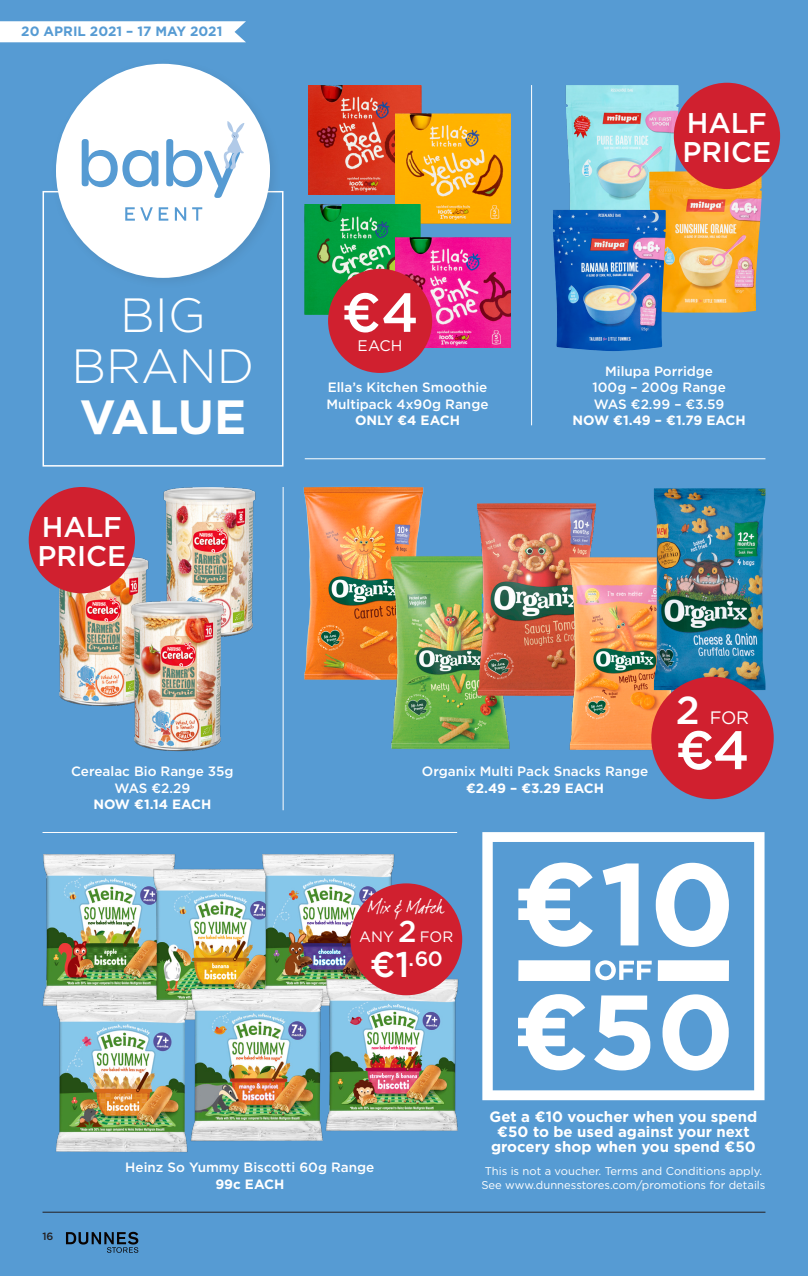
<style>
.page{position:relative;width:808px;height:1276px;background:#569bd3}
.page>*{position:absolute;margin:0;border:0;box-sizing:border-box;transform-origin:0 0}
.t1{font:500 54.75px "Gotham";color:#fff}
.t2{font:500 54px "Gotham";color:#fff}
.t3{font:300 48px/51px "Gotham";color:#fff;text-align:center}
.t4{font:500 28.5px "Gotham";letter-spacing:-.005em;color:#fff}
.t5{font:500 20.7px "Gotham";color:#fff}
.t6{font:19.2px "dear Joe 1";letter-spacing:-.04em;color:#fff}
.t7{font:18px "Gotham";color:#fff}
.t8{font:15.3px "Gotham";color:#fff}
.t9{font:700 15px/15px "Gotham";color:#fff;text-align:center}
.t10{font:15px "Gotham";color:#fff}
.Descriptor{font:500 13.5px/16.5px "Gotham";color:#fff;text-align:center}
.Descriptor-2{font:700 13.5px "Gotham";color:#fff}
.t11{font:700 13.5px "Gotham";color:#569bd3}
.t12{font:11.25px/14.2px "Gotham";color:#fff}
.t13{font:500 10.5px "Gotham";color:#231f20}
.s1{font-weight:700}
.s2{font-weight:500;font-size:39px}
.s3{font-weight:500;font-size:30.15px}
.s4{font-size:35.55px}
</style>
<div class="page">
<div style="left:43px;top:191px;width:240px;height:275px;border:2px solid #fff"></div>
<svg style="left:482px;top:832px;width:282px;height:268px"></svg>
<svg style="left:518px;top:862px;width:75px;height:84px"></svg>
<svg style="left:603px;top:863px;width:36px;height:82px"></svg>
<svg style="left:656px;top:862px;width:73px;height:85px"></svg>
<svg style="left:518px;top:994px;width:67px;height:76px"></svg>
<svg style="left:594px;top:995px;width:56px;height:75px"></svg>
<svg style="left:662px;top:994px;width:67px;height:76px"></svg>
<div style="left:518px;top:960px;width:72px;height:21px;background:#fff"></div>
<svg style="left:595px;top:960px;width:57px;height:20px"></svg>
<div style="left:658px;top:960px;width:71px;height:21px;background:#fff"></div>
<hr style="left:283px;top:487px;width:1px;height:323px;background:#fff">
<hr style="left:43px;top:832px;width:414px;height:1px;background:#fff">
<img style="left:309px;top:85px;width:112px;height:110px">
<img style="left:395px;top:114px;width:116px;height:109px">
<img style="left:305px;top:204px;width:115px;height:110px">
<img style="left:395px;top:238px;width:116px;height:110px">
<div style="left:328px;top:269px;width:104px;height:104px;background:#d0202f;border-radius:50%"></div>
<hr style="left:305px;top:458px;width:460px;height:1px;background:#fff">
<hr style="left:531px;top:85px;width:1px;height:340px;background:#fff">
<img style="left:566px;top:85px;width:112px;height:125px">
<img style="left:649px;top:171px;width:113px;height:142px">
<img style="left:553px;top:210px;width:113px;height:141px">
<div style="left:674px;top:83px;width:106px;height:106px;background:#d0202f;border-radius:50%"></div>
<img style="left:282px;top:486px;width:142px;height:198px">
<img style="left:349px;top:551px;width:161px;height:198px">
<img style="left:436px;top:503px;width:160px;height:197px">
<img style="left:131px;top:486px;width:157px;height:154px">
<img style="left:30px;top:552px;width:151px;height:154px">
<img style="left:99px;top:597px;width:157px;height:155px">
<div style="left:29px;top:487px;width:106px;height:106px;background:#d0202f;border-radius:50%"></div>
<img style="left:522px;top:552px;width:152px;height:200px">
<img style="left:654px;top:488px;width:111px;height:202px">
<div style="left:651px;top:677px;width:123px;height:122px;background:#d0202f;border-radius:50%"></div>
<img style="left:43px;top:854px;width:133px;height:142px">
<img style="left:139px;top:865px;width:110px;height:131px">
<img style="left:249px;top:854px;width:150px;height:132px">
<img style="left:42px;top:996px;width:146px;height:157px">
<img style="left:177px;top:986px;width:146px;height:158px">
<img style="left:312px;top:975px;width:147px;height:159px">
<div style="left:350px;top:883px;width:112px;height:112px;background:#d0202f;border-radius:50%"></div>
<svg style="left:0;top:21px;width:246px;height:21px;background:#f8fbfd"></svg>
<div style="left:50px;top:58px;width:232px;height:232px;background:#569bd3"></div>
<div style="left:56px;top:64px;width:214px;height:214px;background:#fff;border-radius:50%"></div>
<svg style="left:125px;top:207px;width:77px;height:14px"></svg>
<svg style="left:82px;top:121px;width:163px;height:77px"></svg>
<hr style="left:43px;top:1211px;width:722px;height:1px;background:#231f20">
<svg style="left:66px;top:1231px;width:72px;height:21px"></svg>
<p class="t11" style="left:21px;top:23px;width:203px">20 APRIL 2021 – 17 MAY 2021</p>
<p class="t3" style="left:72px;top:288px;width:184px">BIG<br>BRAND<br><span class="s1">VALUE</span></p>
<p class="t4" style="left:42px;top:508px;width:82px">HALF</p>
<p class="t4" style="left:37px;top:537px;width:90px">PRICE</p>
<p class="Descriptor" style="left:71px;top:763px;width:164px">Cerealac Bio Range 35g</p>
<p class="Descriptor" style="left:114px;top:779px;width:77px">WAS €2.29</p>
<p class="Descriptor-2" style="left:93px;top:795px;width:120px">NOW €1.14 EACH</p>
<p class="t1" style="left:342px;top:277px;width:79px">€4</p>
<p class="t8" style="left:358px;top:336px;width:46px">EACH</p>
<p class="Descriptor" style="left:326px;top:379px;width:164px">Ella’s Kitchen Smoothie<br>Multipack 4x90g Range<br><span class="s1">ONLY €4 EACH</span></p>
<p class="t4" style="left:687px;top:104px;width:82px">HALF</p>
<p class="t4" style="left:682px;top:133px;width:90px">PRICE</p>
<p class="Descriptor" style="left:592px;top:362px;width:135px">Milupa Porridge<br>100g – 200g Range</p>
<p class="Descriptor" style="left:594px;top:395px;width:132px">WAS €2.99 – €3.59</p>
<p class="Descriptor-2" style="left:572px;top:411px;width:175px">NOW €1.49 – €1.79 EACH</p>
<p class="Descriptor" style="left:422px;top:763px;width:228px">Organix Multi Pack Snacks Range</p>
<p class="Descriptor-2" style="left:466px;top:779px;width:140px">€2.49 – €3.29 EACH</p>
<p class="t7" style="left:676px;top:706px;width:75px"><span class="s2">2</span> FOR</p>
<p class="t2" style="left:675px;top:715px;width:76px">€4</p>
<p class="t6" style="left:368px;top:895px;width:78px">Mix &amp; Match</p>
<p class="t10" style="left:359px;top:926px;width:96px">ANY <span class="s3">2</span> FOR</p>
<p class="t5" style="left:370px;top:945px;width:74px"><span class="s4">€1</span>.60</p>
<p class="t9" style="left:490px;top:1109px;width:269px">Get a €10 voucher when you spend €50 to be used against your next grocery shop when you spend €50</p>
<p class="t13" style="left:43px;top:1229px;width:12px">16</p>
<p class="Descriptor" style="left:125px;top:1159px;width:251px">Heinz So Yummy Biscotti 60g Range</p>
<p class="Descriptor-2" style="left:215px;top:1175px;width:70px">99c EACH</p>
<p class="t12" style="left:481px;top:1163px;width:286px">This is not a voucher. Terms and Conditions apply.<br>See www.dunnesstores.com/promotions for details</p>
</div>
